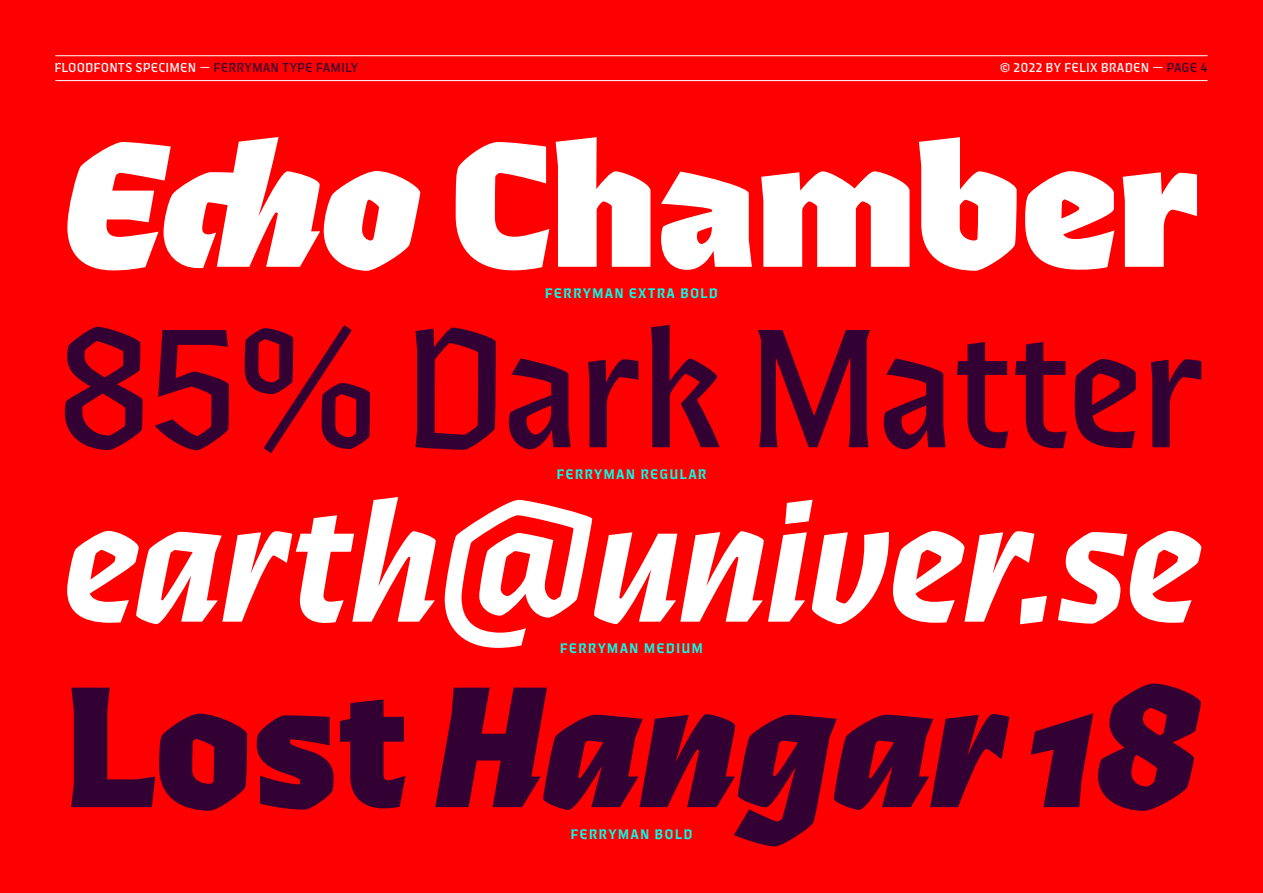
<style>
.page{position:relative;width:1263px;height:893px;background:#f00}
.page>*{position:absolute;margin:0;border:0;box-sizing:border-box;transform-origin:0 0}
.t1{font:800 180px "Ferryman";color:#fff}
.t2{font:italic 700 177.75px "Ferryman";color:#303}
.t3{font:italic 500 177px "Ferryman";color:#fff}
.t4{font:175.5px "Ferryman";color:#303}
.t5{font:500 14.4px "Ferryman";letter-spacing:.12em;color:#00ffeb}
.t6{font:13.5px "Ferryman";letter-spacing:.06em;color:#fff}
.s1{color:#303}
.s2{font-style:italic}
.s3{font-style:normal}
</style>
<div class="page">
<hr style="left:56px;top:55px;width:1151px;height:1px;background:#fff">
<hr style="left:56px;top:80px;width:1151px;height:1px;background:#fff">
<p class="t6" style="left:55px;top:59px;width:305px">FLOODFONTS SPECIMEN — <span class="s1">FERRYMAN TYPE FAMILY</span></p>
<p class="t6" style="left:1000px;top:59px;width:209px">© 2022 BY FELIX BRADEN — <span class="s1">PAGE 4</span></p>
<h1 class="t1" style="left:63px;top:93px;width:1138px"><span class="s2">Echo</span> Chamber</h1>
<p class="t5" style="left:545px;top:285px;width:174px">FERRYMAN EXTRA BOLD</p>
<h3 class="t4" style="left:59px;top:284px;width:1147px">85% Dark Matter</h3>
<p class="t5" style="left:557px;top:465px;width:151px">FERRYMAN REGULAR</p>
<h3 class="t3" style="left:63px;top:459px;width:1138px">earth@univer.se</h3>
<p class="t5" style="left:560px;top:640px;width:144px">FERRYMAN MEDIUM</p>
<h2 class="t2" style="left:64px;top:640px;width:1136px"><span class="s3">Lost</span> Hangar 18</h2>
<p class="t5" style="left:571px;top:825px;width:123px">FERRYMAN BOLD</p>
</div>
